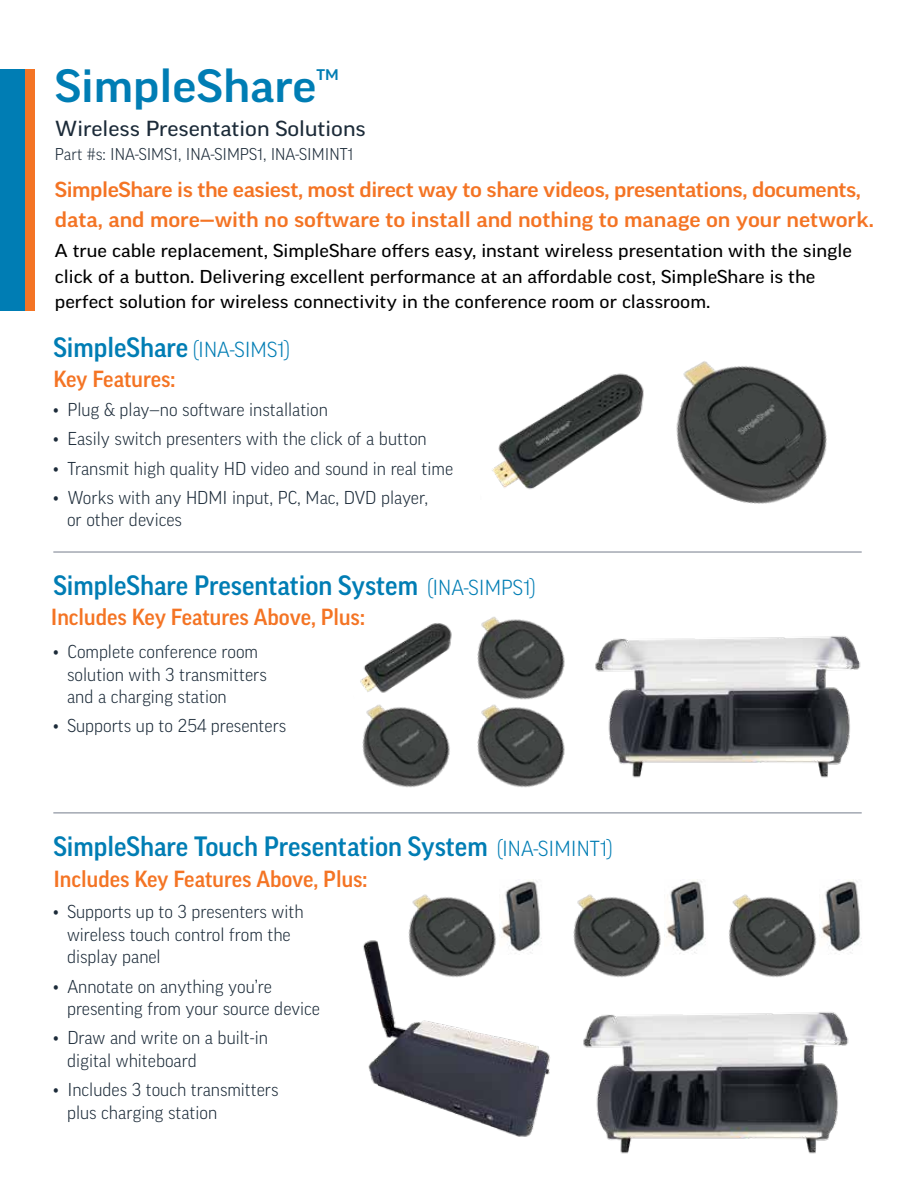
<style>
.page{position:relative;width:918px;height:1188px;background:#fff}
.page>*{position:absolute;margin:0;border:0;box-sizing:border-box;transform-origin:0 0}
.t1{font:500 expanded 45px "Good Pro";color:#007db4}
.t2{font:500 27px "Good Pro";color:#007db4}
.t3{font:500 22.5px "Good Pro";color:#f47424}
.t4{font:500 expanded 21px/30px "Good Pro";letter-spacing:-.02em;color:#f47424}
.t5{font:expanded 21px "Good Pro";color:#1c2b39}
.t6{font:300 18px/22.5px "Good Pro";color:#1c2b39}
.t7{font:expanded 18px/25.5px "Good Pro";color:#000}
.t8{font:300 16.5px "Good Pro";color:#1c2b39}
.t9{font:500 expanded 14.85px "Good Pro";color:#007db4}
.s1{font-weight:300;font-size:21px}
</style>
<div class="page">
<div style="left:0;top:69px;width:25px;height:241px;background:#007db4"></div>
<div style="left:25px;top:69px;width:9px;height:241px;background:#f47424"></div>
<hr style="left:53px;top:551px;width:809px;height:2px;background:#a3a8b2">
<hr style="left:53px;top:812px;width:809px;height:2px;background:#a3a8b2">
<img style="left:676px;top:361px;width:151px;height:143px">
<img style="left:492px;top:373px;width:152px;height:117px">
<img style="left:477px;top:616px;width:88px;height:75px">
<img style="left:477px;top:691px;width:88px;height:97px">
<img style="left:362px;top:704px;width:88px;height:84px">
<img style="left:360px;top:623px;width:92px;height:70px">
<img style="left:595px;top:636px;width:266px;height:142px">
<img style="left:583px;top:1012px;width:266px;height:142px">
<img style="left:363px;top:940px;width:187px;height:197px">
<img style="left:729px;top:894px;width:91px;height:84px">
<img style="left:821px;top:879px;width:41px;height:75px">
<img style="left:573px;top:894px;width:88px;height:84px">
<img style="left:664px;top:879px;width:42px;height:75px">
<img style="left:390px;top:894px;width:121px;height:97px">
<img style="left:499px;top:879px;width:44px;height:76px">
<h1 class="t1" style="left:55px;top:60px;width:263px">SimpleShare</h1>
<p class="t9" style="left:316px;top:66px;width:24px">TM</p>
<p class="t5" style="left:55px;top:117px;width:312px">Wireless Presentation Solutions</p>
<p class="t8" style="left:55px;top:145px;width:300px">Part #s: INA-SIMS1, INA-SIMPS1, INA-SIMINT1</p>
<p class="t4" style="left:55px;top:175px;width:821px">SimpleShare is the easiest, most direct way to share videos, presentations, documents, data, and more—with no software to install and nothing to manage on your network.</p>
<p class="t7" style="left:55px;top:238px;width:799px">A true cable replacement, SimpleShare offers easy, instant wireless presentation with the single click of a button. Delivering excellent performance at an affordable cost, SimpleShare is the perfect solution for wireless connectivity in the conference room or classroom.</p>
<h2 class="t2" style="left:53px;top:332px;width:238px">SimpleShare <span class="s1">(INA-SIMS1)</span></h2>
<p class="t3" style="left:53px;top:367px;width:124px">Key Features:</p>
<p class="t6" style="left:53px;top:398px;width:276px">• Plug &amp; play—no software installation</p>
<p class="t6" style="left:53px;top:428px;width:375px">• Easily switch presenters with the click of a button</p>
<p class="t6" style="left:53px;top:457px;width:401px">• Transmit high quality HD video and sound in real time</p>
<p class="t6" style="left:67px;top:486px;width:363px;text-indent:-14px">• Works with any HDMI input, PC, Mac, DVD player, or other devices</p>
<h2 class="t2" style="left:53px;top:570px;width:484px">SimpleShare Presentation System <span class="s1">(INA-SIMPS1)</span></h2>
<p class="t3" style="left:51px;top:605px;width:316px">Includes Key Features Above, Plus:</p>
<p class="t6" style="left:67px;top:640px;width:201px;text-indent:-14px">• Complete conference room solution with 3 transmitters and a charging station</p>
<p class="t6" style="left:53px;top:715px;width:234px">• Supports up to 254 presenters</p>
<h2 class="t2" style="left:53px;top:831px;width:561px">SimpleShare Touch Presentation System <span class="s1">(INA-SIMINT1)</span></h2>
<p class="t3" style="left:53px;top:866px;width:316px">Includes Key Features Above, Plus:</p>
<p class="t6" style="left:67px;top:901px;width:238px;text-indent:-14px">• Supports up to 3 presenters with wireless touch control from the display panel</p>
<p class="t6" style="left:67px;top:975px;width:254px;text-indent:-14px">• Annotate on anything you’re presenting from your source device</p>
<p class="t6" style="left:67px;top:1027px;width:202px;text-indent:-14px">• Draw and write on a built-in digital whiteboard</p>
<p class="t6" style="left:67px;top:1078px;width:213px;text-indent:-14px">• Includes 3 touch transmitters plus charging station</p>
</div>
